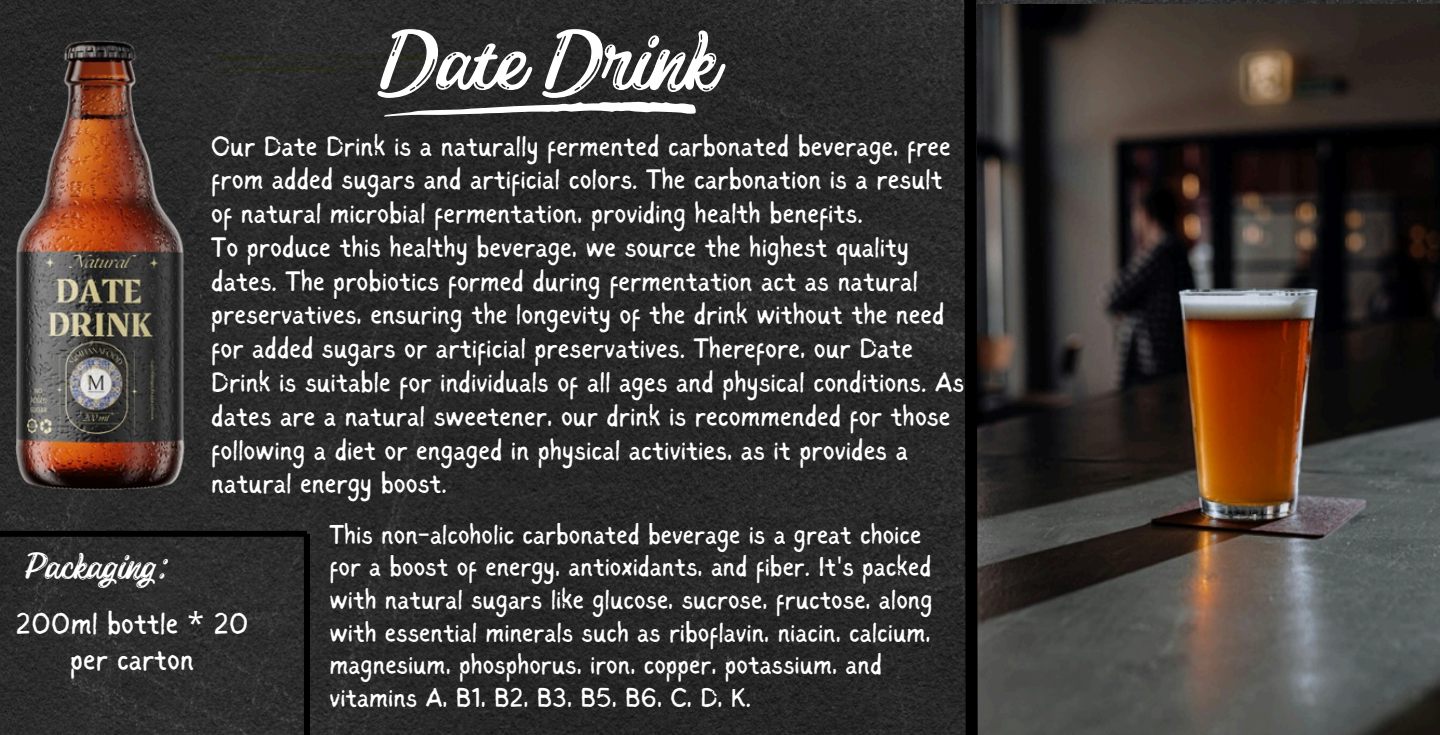
<style>
.page{position:relative;width:1440px;height:735px;background:#fff}
.page>*{position:absolute;margin:0;border:0;box-sizing:border-box;transform-origin:0 0}
.t1{font:82px "RTL Kawthar Regular";color:#fff}
.t2{font:36px "RTL Kawthar Regular";color:#fff}
.t3{font:30.4px/35.8px "Sigher";color:#fff;text-align:center}
.t4{font:28.2px/33.8px "Sigher";color:#fff}
.t5{font:27.4px/32.6px "Sigher";color:#fff}
.s1{font-family:"Noto Sans"}
</style>
<div class="page">
<img style="left:0;top:0;width:1440px;height:735px">
<svg style="left:384px;top:101px;width:312px;height:15px"></svg>
<img style="left:0;top:10px;width:255px;height:504px">
<div style="left:304px;top:534px;width:6px;height:201px;background:#000"></div>
<div style="left:0;top:531px;width:307px;height:6px;background:#000"></div>
<img style="left:984px;top:5px;width:456px;height:730px">
<svg style="left:958px;top:0;width:26px;height:735px"></svg>
<p class="t1" style="left:383px;top:14px;width:336px">Date Drink</p>
<p class="t4" style="left:211px;top:131px;width:741px">Our Date Drink is a naturally fermented carbonated beverage, free from added sugars and artificial colors. The carbonation is a result of natural microbial fermentation, providing health benefits.</p>
<p class="t4" style="left:211px;top:232px;width:755px">To produce this healthy beverage, we source the highest quality dates. The probiotics formed during fermentation act as natural preservatives, ensuring the longevity of the drink without the need for added sugars or artificial preservatives. Therefore, our Date Drink is suitable for individuals of all ages and physical conditions. As dates are a natural sweetener, our drink is recommended for those following a diet or engaged in physical activities, as it provides a natural energy boost.</p>
<h2 class="t5" style="left:330px;top:520px;width:605px">This non-alcoholic carbonated beverage is a great choice for a boost of energy, antioxidants, and fiber. It<span class="s1">'</span>s packed with natural sugars like glucose, sucrose, fructose, along with essential minerals such as riboflavin, niacin, calcium, magnesium, phosphorus, iron, copper, potassium, and vitamins A, B1, B2, B3, B5, B6, C, D, K.</h2>
<p class="t2" style="left:24px;top:546px;width:146px">Packaging:</p>
<p class="t3" style="left:15px;top:608px;width:235px">200ml bottle <span class="s1">*</span> 20 per carton</p>
</div>
